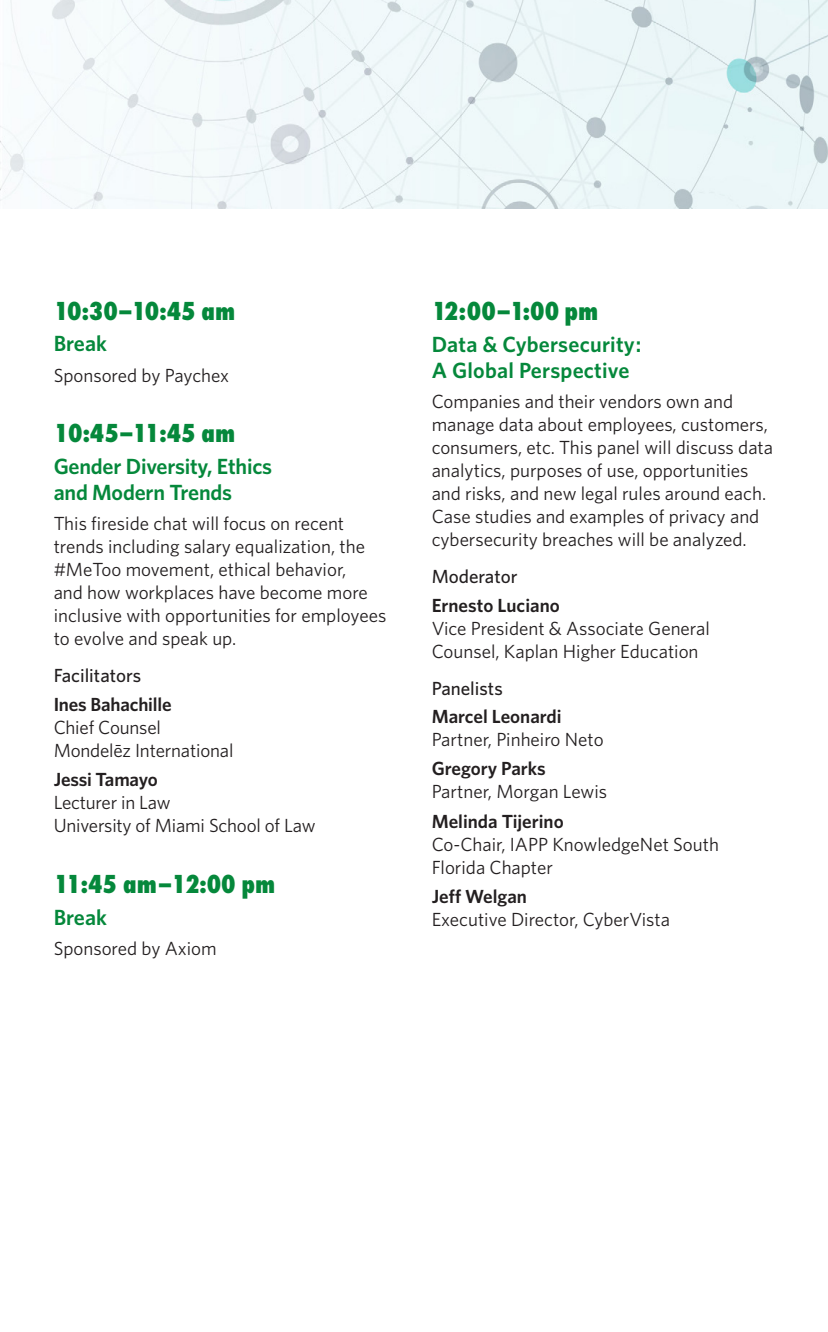
<style>
.page{position:relative;width:828px;height:1332px;background:#fff}
.page>*{position:absolute;margin:0;border:0;box-sizing:border-box;transform-origin:0 0}
.TIME{font:800 condensed 24px "Futura Std";color:#05883b}
.Title{font:600 22px/26px "Whitney";letter-spacing:-.005em;color:#05883b}
.Program_descripti{font:19px/23px "Whitney";color:#231f20}
.Moderator___Panel{font:500 19px "Whitney";color:#231f20}
.s1{font-weight:600}
</style>
<div class="page">
<img style="left:1px;top:0;width:827px;height:209px">
<p class="TIME" style="left:54px;top:296px;width:183px">10:30–10:45 am</p>
<p class="Title" style="left:54px;top:330px;width:55px">Break</p>
<p class="Program_descripti" style="left:54px;top:363px;width:177px">Sponsored by Paychex</p>
<p class="TIME" style="left:54px;top:418px;width:183px">10:45–11:45 am</p>
<p class="Title" style="left:54px;top:453px;width:220px">Gender Diversity, Ethics and Modern Trends</p>
<p class="Program_descripti" style="left:54px;top:512px;width:334px">This fireside chat will focus on recent trends including salary equalization, the #MeToo movement, ethical behavior,<br>and how workplaces have become more inclusive with opportunities for employees to evolve and speak up.</p>
<p class="Moderator___Panel" style="left:54px;top:663px;width:89px">Facilitators</p>
<p class="Program_descripti" style="left:54px;top:692px;width:181px"><span class="s1">Ines Bahachille<br></span>Chief Counsel<br>Mondelēz International</p>
<p class="Program_descripti" style="left:54px;top:767px;width:263px"><span class="s1">Jessi Tamayo<br></span>Lecturer in Law<br>University of Miami School of Law</p>
<p class="TIME" style="left:54px;top:869px;width:223px">11:45 am–12:00 pm</p>
<p class="Title" style="left:54px;top:904px;width:55px">Break</p>
<p class="Program_descripti" style="left:54px;top:936px;width:165px">Sponsored by Axiom</p>
<p class="TIME" style="left:432px;top:296px;width:168px">12:00–1:00 pm</p>
<p class="Title" style="left:432px;top:331px;width:211px">Data &amp; Cybersecurity:<br>A Global Perspective</p>
<p class="Program_descripti" style="left:432px;top:390px;width:343px">Companies and their vendors own and manage data about employees, customers, consumers, etc. This panel will discuss data analytics, purposes of use, opportunities and risks, and new legal rules around each.<br>Case studies and examples of privacy and cybersecurity breaches will be analyzed.</p>
<p class="Moderator___Panel" style="left:432px;top:564px;width:87px">Moderator</p>
<p class="Program_descripti" style="left:432px;top:593px;width:280px"><span class="s1">Ernesto Luciano<br></span>Vice President &amp; Associate General<br>Counsel, Kaplan Higher Education</p>
<p class="Moderator___Panel" style="left:432px;top:675px;width:73px">Panelists</p>
<p class="Program_descripti" style="left:432px;top:704px;width:174px"><span class="s1">Marcel Leonardi<br></span>Partner, Pinheiro Neto</p>
<p class="Program_descripti" style="left:432px;top:757px;width:177px"><span class="s1">Gregory Parks<br></span>Partner, Morgan Lewis</p>
<p class="Program_descripti" style="left:432px;top:809px;width:289px"><span class="s1">Melinda Tijerino<br></span>Co-Chair, IAPP KnowledgeNet South<br>Florida Chapter</p>
<p class="Program_descripti" style="left:432px;top:885px;width:240px"><span class="s1">Jeff Welgan<br></span>Executive Director, CyberVista</p>
</div>
